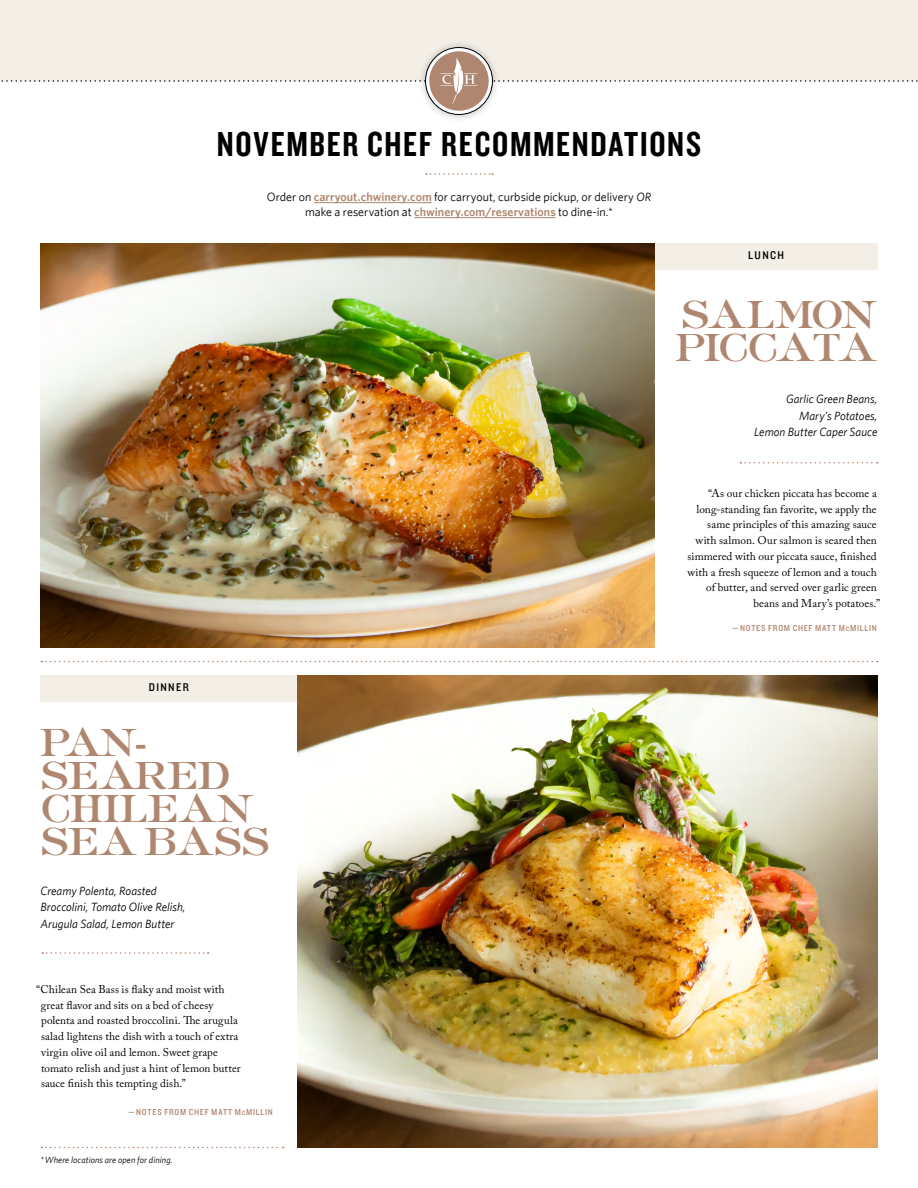
<style>
.page{position:relative;width:918px;height:1188px;background:#fff}
.page>*{position:absolute;margin:0;border:0;box-sizing:border-box;transform-origin:0 0}
.t1{font:36px "Knockout HTF49 Liteweight";letter-spacing:.05em;color:#000}
.t2{font:36px/33px "AT Sackers Heavy Roman";letter-spacing:-.015em;color:#af866f}
.t3{font:36px/33px "AT Sackers Heavy Roman";letter-spacing:-.065em;color:#af866f}
.t4{font:italic 12px/16.5px "Whitney";color:#000;text-align:right}
.t5{font:12px/15px "Whitney";color:#000;text-align:center}
.t6{font:11.7px "Knockout HTF30 Junior Welterwt";letter-spacing:.115em;color:#000}
.t7{font:11.25px/15.8px "Adobe Caslon Pro";letter-spacing:.005em;color:#000}
.t8{font:9px "Knockout HTF30 Junior Welterwt";letter-spacing:.08em;color:#af866f}
.t9{font:italic 9px "Whitney";letter-spacing:.01em;color:#000}
.s1{font-weight:600;color:#af866f}
.s2{font-style:italic}
</style>
<div class="page">
<div style="left:0;top:0;width:918px;height:81px;background:#f3eee6"></div>
<div style="left:417px;top:39px;width:84px;height:84px;background:#000;opacity:.25"></div>
<svg style="left:426px;top:48px;width:66px;height:66px"></svg>
<div style="left:429px;top:51px;width:60px;height:60px;background:#af866f;border-radius:50%"></div>
<svg style="left:1px;top:57px;width:917px;height:48px"></svg>
<svg style="left:426px;top:173px;width:67px;height:2px"></svg>
<hr style="left:314px;top:202px;width:118px;height:1px;background:#af866f">
<hr style="left:414px;top:217px;width:142px;height:1px;background:#af866f">
<svg style="left:41px;top:1147px;width:243px;height:1px"></svg>
<svg style="left:740px;top:462px;width:138px;height:1px"></svg>
<svg style="left:42px;top:952px;width:167px;height:2px"></svg>
<img style="left:40px;top:243px;width:615px;height:405px">
<img style="left:297px;top:675px;width:581px;height:473px">
<svg style="left:41px;top:661px;width:837px;height:1px"></svg>
<div style="left:655px;top:243px;width:223px;height:27px;background:#f3eee6"></div>
<div style="left:40px;top:675px;width:257px;height:27px;background:#f3eee6"></div>
<h1 class="t1" style="left:217px;top:126px;width:486px">NOVEMBER CHEF RECOMMENDATIONS</h1>
<p class="t5" style="left:267px;top:189px;width:386px">Order on <span class="s1">carryout.chwinery.com</span> for carryout, curbside pickup, or delivery <span class="s2">OR </span>make a reservation at <span class="s1">chwinery.com/reservations</span> to dine-in.*</p>
<p class="t6" style="left:748px;top:250px;width:38px">LUNCH</p>
<h1 class="t3" style="left:675px;top:297px;width:204px">SALMON<br>PICCATA</h1>
<p class="t4" style="left:754px;top:390px;width:125px">Garlic Green Beans,<br>Mary’s Potatoes,<br>Lemon Butter Caper Sauce</p>
<p class="t6" style="left:149px;top:682px;width:42px">DINNER</p>
<h1 class="t2" style="left:41px;top:726px;width:231px">PAN-<br>SEARED<br>CHILEAN<br>SEA BASS</h1>
<p class="t4" style="left:41px;top:882px;width:147px;text-align:left">Creamy Polenta, Roasted<br>Broccolini, Tomato Olive Relish,<br>Arugula Salad, Lemon Butter</p>
<p class="t7" style="left:41px;top:981px;width:201px;text-indent:-5px">“Chilean Sea Bass is flaky and moist with great flavor and sits on a bed of cheesy polenta and roasted broccolini. The arugula salad lightens the dish with a touch of extra virgin olive oil and lemon. Sweet grape tomato relish and just a hint of lemon butter sauce finish this tempting dish.”</p>
<p class="t8" style="left:128px;top:1107px;width:146px">— NOTES FROM CHEF MATT McMILLIN</p>
<p class="t9" style="left:40px;top:1154px;width:134px">*Where locations are open for dining.</p>
<p class="t7" style="left:687px;top:485px;width:194px;text-align:right">“As our chicken piccata has become a long-standing fan favorite, we apply the same principles of this amazing sauce with salmon. Our salmon is seared then simmered with our piccata sauce, finished with a fresh squeeze of lemon and a touch of butter, and served over garlic green beans and Mary’s potatoes.”</p>
<p class="t8" style="left:732px;top:624px;width:146px">— NOTES FROM CHEF MATT McMILLIN</p>
</div>
